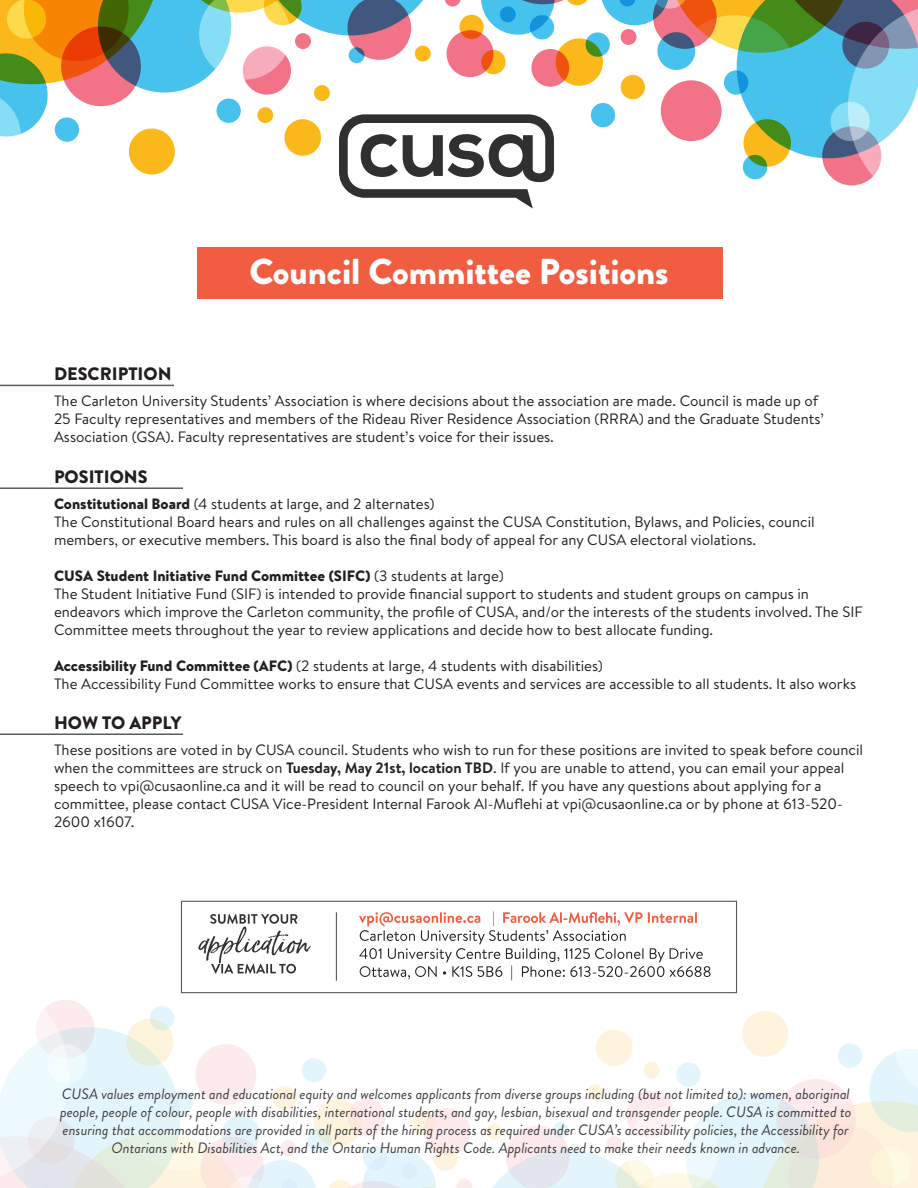
<style>
.page{position:relative;width:918px;height:1188px;background:#fff}
.page>*{position:absolute;margin:0;border:0;box-sizing:border-box;transform-origin:0 0}
.t1{font:900 36px "Brandon Grotesque";color:#fff}
.t2{font:900 18px "Brandon Grotesque";color:#231f20}
.t3{font:15px/18px "Brandon Text";color:#231f20}
.t4{font:italic 15px/18px "Brandon Grotesque";color:#413f41;text-align:center}
.t5{font:900 15px "Brandon Text";color:#231f20}
.s1{font-weight:900}
.s2{font-weight:400}
.s3{font-weight:700}
</style>
<div class="page">
<div style="left:591px;top:103px;width:24px;height:24px;background:#46c2ed;border-radius:50%"></div>
<div style="left:586px;top:32px;width:24px;height:25px;background:#46c2ed;border-radius:50%"></div>
<svg style="left:556px;top:38px;width:47px;height:48px"></svg>
<svg style="left:601px;top:1px;width:317px;height:185px"></svg>
<svg style="left:0;top:1px;width:595px;height:208px"></svg>
<svg style="left:0;top:1000px;width:918px;height:188px"></svg>
<svg style="left:180px;top:900px;width:558px;height:94px"></svg>
<div style="left:197px;top:247px;width:526px;height:51px;background:#f15d41"></div>
<hr style="left:0;top:385px;width:173px;height:1px;background:#595c5c">
<hr style="left:0;top:487px;width:182px;height:2px;background:#595c5c">
<hr style="left:0;top:734px;width:182px;height:1px;background:#595c5c">
<p class="t2" style="left:54px;top:361px;width:119px">DESCRIPTION</p>
<p class="t1" style="left:249px;top:246px;width:421px">Council Committee Positions</p>
<p class="t3" style="left:54px;top:391px;width:772px">The Carleton University Students’ Association is where decisions about the association are made. Council is made up of<br>25 Faculty representatives and members of the Rideau River Residence Association (RRRA) and the Graduate Students’<br>Association (GSA). Faculty representatives are student’s voice for their issues.</p>
<p class="t2" style="left:54px;top:464px;width:95px">POSITIONS</p>
<p class="t3" style="left:54px;top:494px;width:382px"><span class="s1">Constitutional Board</span> (4 students at large, and 2 alternates)</p>
<p class="t3" style="left:54px;top:512px;width:762px">The Constitutional Board hears and rules on all challenges against the CUSA Constitution, Bylaws, and Policies, council</p>
<p class="t3" style="left:54px;top:530px;width:704px">members, or executive members. This board is also the final body of appeal for any CUSA electoral violations.</p>
<p class="t5" style="left:54px;top:565px;width:451px">CUSA Student Initiative Fund Committee (SIFC) <span class="s2">(3 students at large)</span></p>
<p class="t3" style="left:54px;top:584px;width:756px">The Student Initiative Fund (SIF) is intended to provide financial support to students and student groups on campus in</p>
<p class="t3" style="left:54px;top:602px;width:810px">endeavors which improve the Carleton community, the profile of CUSA, and/or the interests of the students involved. The SIF</p>
<p class="t3" style="left:54px;top:620px;width:661px">Committee meets throughout the year to review applications and decide how to best allocate funding.</p>
<p class="t3" style="left:54px;top:656px;width:551px"><span class="s1">Accessibility Fund Committee (AFC)</span> (2 students at large, 4 students with disabilities)</p>
<p class="t3" style="left:54px;top:674px;width:804px">The Accessibility Fund Committee works to ensure that CUSA events and services are accessible to all students. It also works</p>
<p class="t2" style="left:54px;top:710px;width:129px">HOW TO APPLY</p>
<p class="t3" style="left:54px;top:740px;width:811px">These positions are voted in by CUSA council. Students who wish to run for these positions are invited to speak before council when the committees are struck on <span class="s3">Tuesday, May 21st, location TBD</span>. If you are unable to attend, you can email your appeal speech to vpi@cusaonline.ca and it will be read to council on your behalf. If you have any questions about applying for a committee, please contact CUSA Vice-President Internal Farook Al-Muflehi at vpi@cusaonline.ca or by phone at 613-520- 2600 x1607.</p>
<p class="t4" style="left:60px;top:1085px;width:793px">CUSA values employment and educational equity and welcomes applicants from diverse groups including (but not limited to): women, aboriginal people, people of colour, people with disabilities, international students, and gay, lesbian, bisexual and transgender people. CUSA is committed to ensuring that accommodations are provided in all parts of the hiring process as required under CUSA’s accessibility policies, the Accessibility for Ontarians with Disabilities Act, and the Ontario Human Rights Code. Applicants need to make their needs known in advance.</p>
</div>
